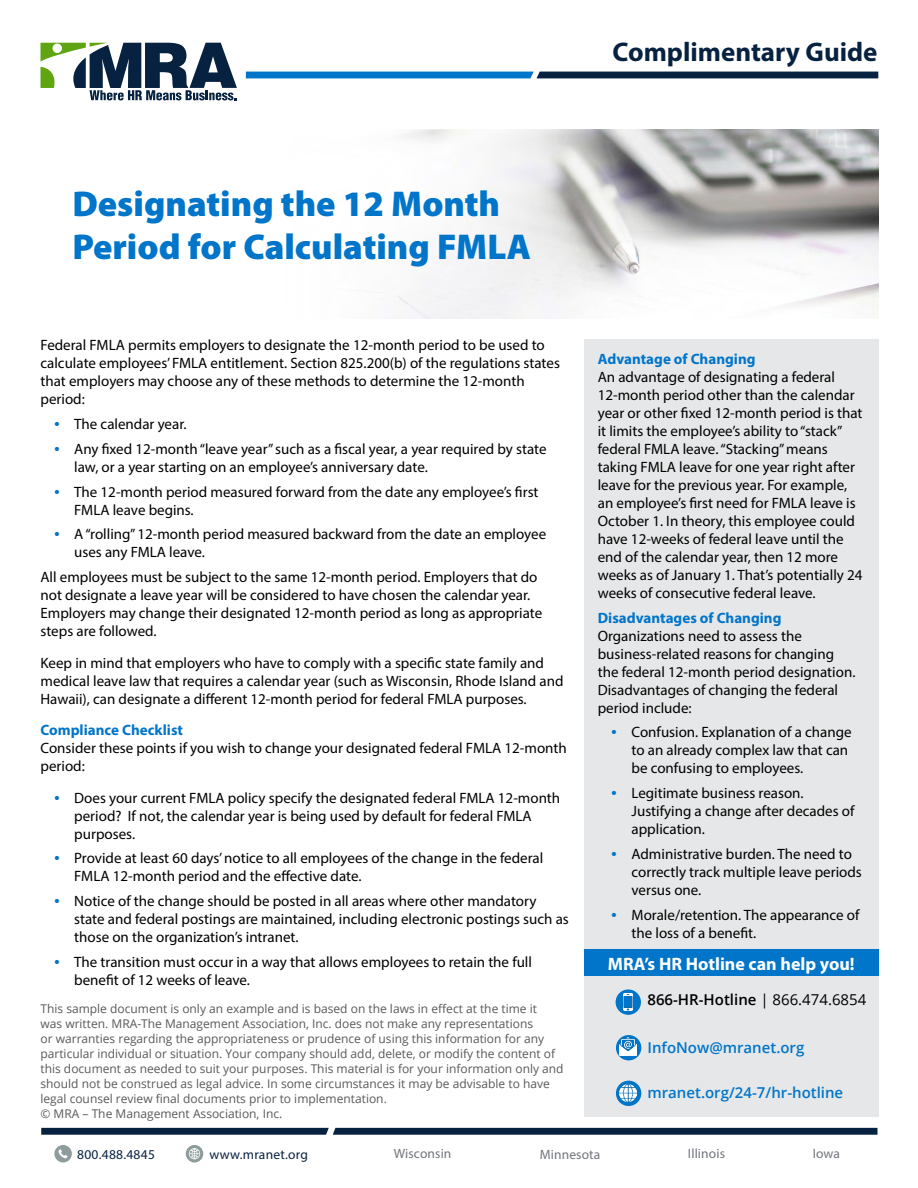
<style>
.page{position:relative;width:918px;height:1188px;background:#fff}
.page>*{position:absolute;margin:0;border:0;box-sizing:border-box;transform-origin:0 0}
.t1{font:900 36px/43.2px "Myriad Pro";color:#0075c9}
.t2{font:700 27px "Myriad Pro";color:#072241}
.t3{font:700 18px "Myriad Pro";color:#fff}
.t4{font:15px/18px "Myriad Pro";color:#000}
.t5{font:700 15px "Myriad Pro";color:#0075c9}
.t6{font:600 15px "Open Sans";color:#0075c9}
.t7{font:600 15px "Open Sans";color:#000}
.t8{font:13.5px "Myriad Pro";letter-spacing:.01em;color:#71747c}
.t9{font:13.5px "Myriad Pro";letter-spacing:.02em;color:#072241}
.t10{font:12px/15px "Open Sans";color:#58595b}
.s1{font-family:"Adobe Garamond Pro";color:#0075c9}
.s2{font-weight:400}
</style>
<div class="page">
<svg style="left:246px;top:72px;width:632px;height:6px;background:#064980"></svg>
<svg style="left:41px;top:1128px;width:837px;height:7px;background:#122c4a"></svg>
<div style="left:186px;top:1145px;width:17px;height:18px;background:#8e9c9c;border-radius:50%"></div>
<svg style="left:189px;top:1148px;width:11px;height:11px"></svg>
<div style="left:54px;top:1145px;width:18px;height:18px;background:#8e9c9c;border-radius:50%"></div>
<svg style="left:59px;top:1149px;width:9px;height:9px"></svg>
<svg style="left:41px;top:43px;width:196px;height:57px"></svg>
<img style="left:367px;top:130px;width:511px;height:189px">
<div style="left:584px;top:339px;width:294px;height:778px;background:#e6e7e8"></div>
<div style="left:584px;top:950px;width:294px;height:26px;background:#0075c9"></div>
<svg style="left:616px;top:1035px;width:25px;height:25px"></svg>
<div style="left:616px;top:1081px;width:25px;height:25px;background:#0075c9;border-radius:50%"></div>
<div style="left:616px;top:989px;width:25px;height:26px;background:#0075c9;border-radius:50%"></div>
<img style="left:624px;top:993px;width:9px;height:18px">
<img style="left:620px;top:1037px;width:17px;height:18px">
<img style="left:620px;top:1085px;width:17px;height:17px">
<h2 class="t2" style="left:613px;top:34px;width:266px">Complimentary Guide</h2>
<h1 class="t1" style="left:72px;top:183px;width:460px">Designating the 12 Month<br>Period for Calculating FMLA</h1>
<p class="t4" style="left:40px;top:336px;width:521px">Federal FMLA permits employers to designate the 12-month period to be used to calculate employees’ FMLA entitlement. Section 825.200(b) of the regulations states that employers may choose any of these methods to determine the 12-month period:</p>
<p class="t4" style="left:54px;top:415px;width:134px"><span class="s1">•</span> The calendar year.</p>
<p class="t4" style="left:74px;top:440px;width:474px;text-indent:-20px"><span class="s1">•</span> Any fixed 12-month “leave year” such as a fiscal year, a year required by state law, or a year starting on an employee’s anniversary date.</p>
<p class="t4" style="left:74px;top:482px;width:466px;text-indent:-20px"><span class="s1">•</span> The 12-month period measured forward from the date any employee’s first<br>FMLA leave begins.</p>
<p class="t4" style="left:74px;top:525px;width:473px;text-indent:-20px"><span class="s1">•</span> A “rolling” 12-month period measured backward from the date an employee uses any FMLA leave.</p>
<p class="t4" style="left:40px;top:568px;width:503px">All employees must be subject to the same 12-month period. Employers that do not designate a leave year will be considered to have chosen the calendar year.<br>Employers may change their designated 12-month period as long as appropriate steps are followed.</p>
<p class="t4" style="left:40px;top:653px;width:525px">Keep in mind that employers who have to comply with a specific state family and medical leave law that requires a calendar year (such as Wisconsin, Rhode Island and<br>Hawaii), can designate a different 12-month period for federal FMLA purposes.</p>
<p class="t5" style="left:40px;top:720px;width:144px">Compliance Checklist</p>
<p class="t4" style="left:40px;top:739px;width:528px">Consider these points if you wish to change your designated federal FMLA 12-month period:</p>
<p class="t4" style="left:74px;top:788px;width:487px;text-indent:-20px"><span class="s1">•</span> Does your current FMLA policy specify the designated federal FMLA 12-month period? If not, the calendar year is being used by default for federal FMLA purposes.</p>
<p class="t4" style="left:74px;top:849px;width:471px;text-indent:-20px"><span class="s1">•</span> Provide at least 60 days’ notice to all employees of the change in the federal<br>FMLA 12-month period and the effective date.</p>
<p class="t4" style="left:74px;top:892px;width:496px;text-indent:-20px"><span class="s1">•</span> Notice of the change should be posted in all areas where other mandatory state and federal postings are maintained, including electronic postings such as those on the organization’s intranet.</p>
<p class="t4" style="left:74px;top:953px;width:459px;text-indent:-20px"><span class="s1">•</span> The transition must occur in a way that allows employees to retain the full benefit of 12 weeks of leave.</p>
<p class="t10" style="left:40px;top:1001px;width:525px">This sample document is only an example and is based on the laws in effect at the time it<br>was written. MRA-The Management Association, Inc. does not make any representations<br>or warranties regarding the appropriateness or prudence of using this information for any particular individual or situation. Your company should add, delete, or modify the content of this document as needed to suit your purposes. This material is for your information only and should not be construed as legal advice. In some circumstances it may be advisable to have legal counsel review final documents prior to implementation.<br>© MRA – The Management Association, Inc.</p>
<p class="t5" style="left:598px;top:349px;width:159px">Advantage of Changing</p>
<p class="t4" style="left:598px;top:368px;width:266px">An advantage of designating a federal 12-month period other than the calendar year or other fixed 12-month period is that it limits the employee’s ability to “stack” federal FMLA leave. “Stacking” means taking FMLA leave for one year right after leave for the previous year. For example, an employee’s first need for FMLA leave is October 1. In theory, this employee could have 12-weeks of federal leave until the end of the calendar year, then 12 more weeks as of January 1. That’s potentially 24 weeks of consecutive federal leave.</p>
<p class="t5" style="left:598px;top:608px;width:185px">Disadvantages of Changing</p>
<p class="t4" style="left:598px;top:626px;width:259px">Organizations need to assess the business-related reasons for changing the federal 12-month period designation.<br>Disadvantages of changing the federal period include:</p>
<p class="t4" style="left:632px;top:723px;width:222px;text-indent:-20px"><span class="s1">•</span> Confusion. Explanation of a change to an already complex law that can be confusing to employees.</p>
<p class="t4" style="left:632px;top:784px;width:225px;text-indent:-20px"><span class="s1">•</span> Legitimate business reason.<br>Justifying a change after decades of application.</p>
<p class="t4" style="left:632px;top:845px;width:232px;text-indent:-20px"><span class="s1">•</span> Administrative burden. The need to correctly track multiple leave periods versus one.</p>
<p class="t4" style="left:632px;top:905px;width:230px;text-indent:-20px"><span class="s1">•</span> Morale/retention. The appearance of the loss of a benefit.</p>
<p class="t3" style="left:608px;top:952px;width:248px">MRA’s HR Hotline can help you!</p>
<p class="t7" style="left:647px;top:990px;width:220px">866-HR-Hotline <span class="s2">| 866.474.6854</span></p>
<p class="t6" style="left:647px;top:1037px;width:159px">InfoNow@mranet.org</p>
<p class="t6" style="left:647px;top:1083px;width:197px">mranet.org/24-7/hr-hotline</p>
<p class="t9" style="left:77px;top:1146px;width:79px">800.488.4845</p>
<p class="t9" style="left:209px;top:1146px;width:100px">www.mranet.org</p>
<p class="t8" style="left:394px;top:1146px;width:59px">Wisconsin</p>
<p class="t8" style="left:540px;top:1146px;width:62px">Minnesota</p>
<p class="t8" style="left:688px;top:1146px;width:39px">Illinois</p>
<p class="t8" style="left:813px;top:1146px;width:29px">Iowa</p>
</div>
